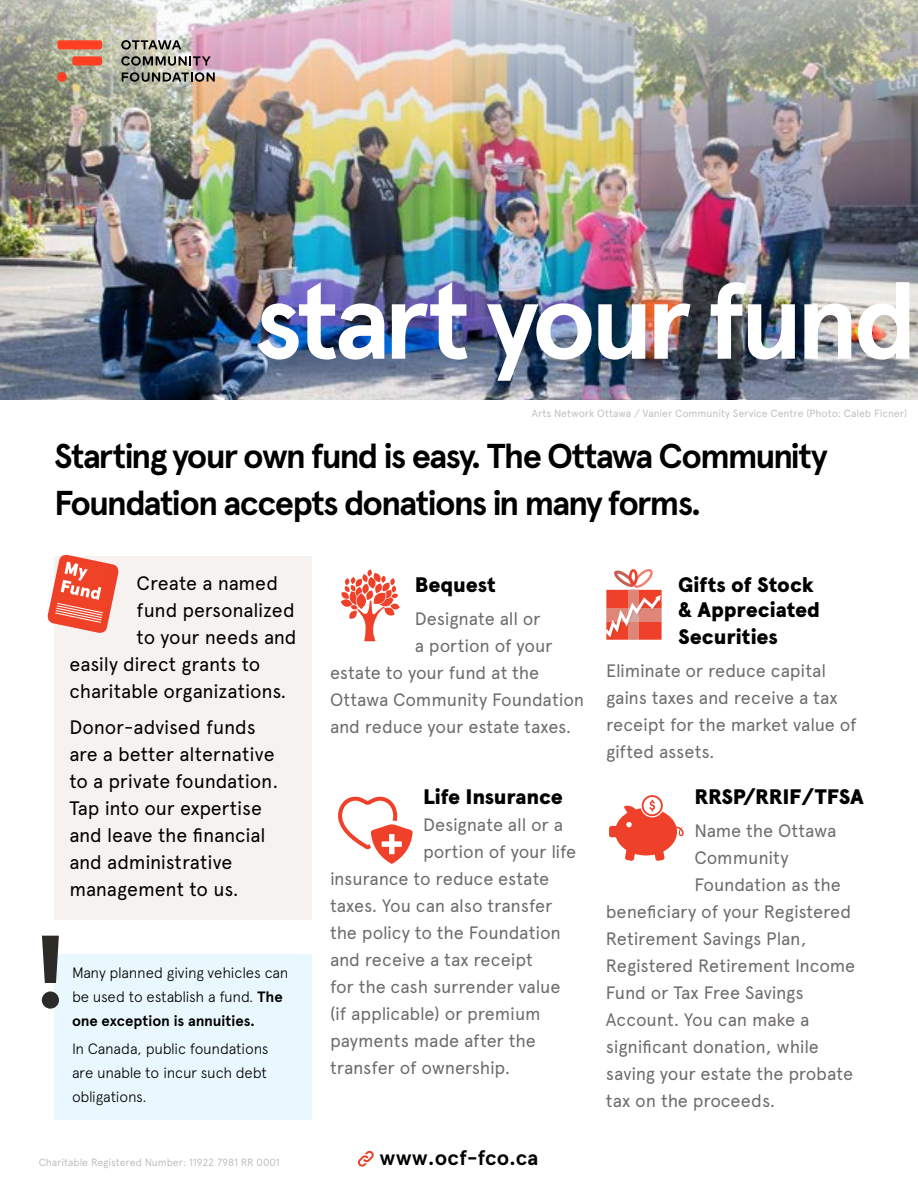
<style>
.page{position:relative;width:918px;height:1188px;background:#fff}
.page>*{position:absolute;margin:0;border:0;box-sizing:border-box;transform-origin:0 0}
.t1{font:700 108px "Apercu Pro";letter-spacing:-.06em;color:#fff}
.t2{font:700 103.35px "Apercu Pro";color:#2d2b28}
.t3{font:700 34.5px/46.5px "Apercu Pro";letter-spacing:-.055em;color:#000}
.t4{font:900 21px/26.1px "Apercu Pro";letter-spacing:-.005em;color:#000}
.t5{font:700 21px "Apercu Pro";letter-spacing:.005em;color:#000}
.t6{font:19.5px/27px "Apercu Pro";letter-spacing:-.01em;color:#000}
.t7{font:18px/27px "Apercu Pro";letter-spacing:-.01em;color:#6f6c6b}
.t8{font:300 15px/24px "Apercu Pro";letter-spacing:-.02em;color:#000}
.t9{font:10.5px "Apercu Pro";letter-spacing:-.01em;color:#c0c0be}
.s1{font-weight:700}
</style>
<div class="page">
<img style="left:0;top:0;width:918px;height:400px">
<svg style="left:57px;top:40px;width:45px;height:9px"></svg>
<svg style="left:72px;top:56px;width:30px;height:9px"></svg>
<div style="left:57px;top:72px;width:10px;height:10px;background:#ff3f23;border-radius:50%"></div>
<svg style="left:121px;top:40px;width:60px;height:10px"></svg>
<svg style="left:121px;top:56px;width:90px;height:10px"></svg>
<svg style="left:122px;top:72px;width:93px;height:10px"></svg>
<svg style="left:358px;top:1151px;width:16px;height:16px"></svg>
<div style="left:54px;top:556px;width:258px;height:364px;background:#f5f2f0"></div>
<div style="left:54px;top:954px;width:258px;height:166px;background:#e9f7fe"></div>
<svg style="left:606px;top:569px;width:56px;height:71px"></svg>
<svg style="left:341px;top:569px;width:59px;height:72px"></svg>
<svg style="left:338px;top:796px;width:75px;height:68px"></svg>
<svg style="left:609px;top:795px;width:75px;height:66px"></svg>
<svg style="left:47px;top:554px;width:72px;height:79px"></svg>
<h1 class="t1" style="left:254px;top:239px;width:666px">start your fund</h1>
<p class="t9" style="left:532px;top:406px;width:377px">Arts Network Ottawa / Vanier Community Service Centre (Photo: Caleb Ficner)</p>
<h3 class="t3" style="left:54px;top:431px;width:775px">Starting your own fund is easy. The Ottawa Community<br>Foundation accepts donations in many forms.</h3>
<p class="t6" style="left:137px;top:568px;width:143px">Create a named</p>
<p class="t6" style="left:137px;top:595px;width:160px">fund personalized</p>
<p class="t6" style="left:137px;top:622px;width:162px">to your needs and</p>
<p class="t6" style="left:69px;top:649px;width:193px">easily direct grants to</p>
<p class="t6" style="left:69px;top:676px;width:219px">charitable organizations.</p>
<p class="t6" style="left:69px;top:712px;width:210px">Donor-advised funds are a better alternative to a private foundation.<br>Tap into our expertise and leave the financial and administrative management to us.</p>
<h2 class="t2" style="left:32px;top:894px;width:39px">!</h2>
<p class="t8" style="left:72px;top:959px;width:218px">Many planned giving vehicles can be used to establish a fund. <span class="s1">The one exception is annuities.</span></p>
<p class="t8" style="left:72px;top:1036px;width:198px;text-align:justify">In Canada, public foundations are unable to incur such debt obligations.</p>
<p class="t9" style="left:39px;top:1154px;width:243px">Charitable Registered Number: 11922 7981 RR 0001</p>
<p class="t4" style="left:415px;top:570px;width:83px">Bequest</p>
<p class="t7" style="left:415px;top:604px;width:127px">Designate all or</p>
<p class="t7" style="left:415px;top:631px;width:139px">a portion of your</p>
<p class="t7" style="left:330px;top:658px;width:211px">estate to your fund at the</p>
<p class="t7" style="left:330px;top:685px;width:256px">Ottawa Community Foundation</p>
<p class="t7" style="left:330px;top:712px;width:243px">and reduce your estate taxes.</p>
<p class="t4" style="left:423px;top:782px;width:141px">Life Insurance</p>
<p class="t7" style="left:423px;top:810px;width:142px">Designate all or a</p>
<p class="t7" style="left:423px;top:837px;width:155px">portion of your life</p>
<p class="t7" style="left:330px;top:864px;width:221px">insurance to reduce estate</p>
<p class="t7" style="left:330px;top:891px;width:224px">taxes. You can also transfer</p>
<p class="t7" style="left:330px;top:918px;width:232px">the policy to the Foundation</p>
<p class="t7" style="left:330px;top:945px;width:204px">and receive a tax receipt</p>
<p class="t7" style="left:330px;top:972px;width:232px">for the cash surrender value</p>
<p class="t7" style="left:330px;top:999px;width:212px">(if applicable) or premium</p>
<p class="t7" style="left:330px;top:1026px;width:207px">payments made after the</p>
<p class="t7" style="left:330px;top:1053px;width:182px">transfer of ownership.</p>
<p class="t5" style="left:380px;top:1142px;width:160px">www.ocf-fco.ca</p>
<p class="t4" style="left:678px;top:570px;width:143px">Gifts of Stock &amp; Appreciated<br>Securities</p>
<p class="t7" style="left:606px;top:656px;width:252px">Eliminate or reduce capital gains taxes and receive a tax receipt for the market value of gifted assets.</p>
<p class="t4" style="left:694px;top:782px;width:171px">RRSP/RRIF/TFSA</p>
<p class="t7" style="left:694px;top:816px;width:143px">Name the Ottawa</p>
<p class="t7" style="left:694px;top:843px;width:96px">Community</p>
<p class="t7" style="left:694px;top:870px;width:148px">Foundation as the</p>
<p class="t7" style="left:606px;top:897px;width:247px">beneficiary of your Registered</p>
<p class="t7" style="left:606px;top:924px;width:202px">Retirement Savings Plan,</p>
<p class="t7" style="left:606px;top:951px;width:251px">Registered Retirement Income</p>
<p class="t7" style="left:606px;top:978px;width:199px">Fund or Tax Free Savings</p>
<p class="t7" style="left:606px;top:1005px;width:205px">Account. You can make a</p>
<p class="t7" style="left:606px;top:1032px;width:215px">significant donation, while</p>
<p class="t7" style="left:606px;top:1059px;width:249px">saving your estate the probate</p>
<p class="t7" style="left:606px;top:1086px;width:171px">tax on the proceeds.</p>
</div>
